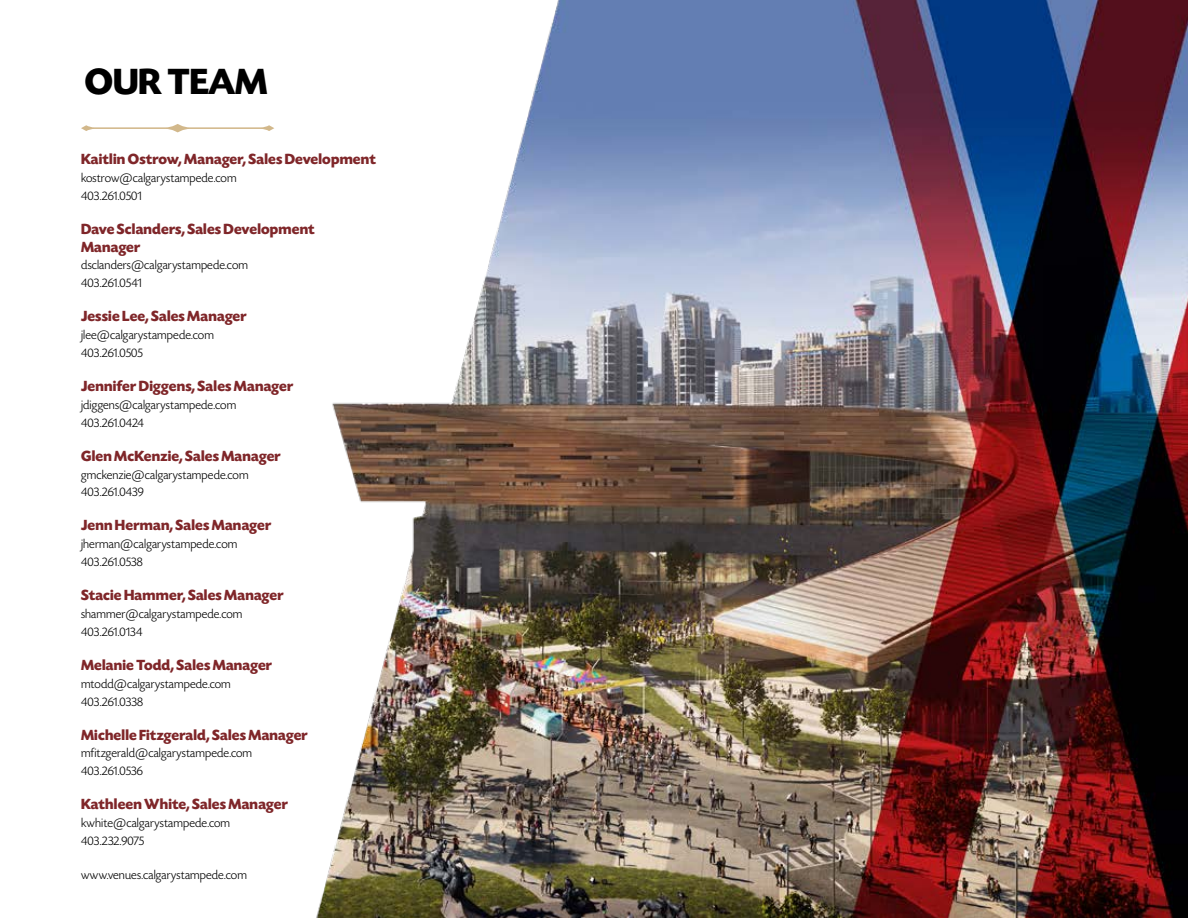
<style>
.page{position:relative;width:1188px;height:918px;background:#fff}
.page>*{position:absolute;margin:0;border:0;box-sizing:border-box;transform-origin:0 0}
.t1{font:700 38.4px "Today SHOP";color:#000}
.t2{font:700 15.45px/17.9px "Today SHOP";letter-spacing:.015em;color:#7f2629}
.t3{font:300 13.05px/17.9px "Today SHOP";letter-spacing:.01em;color:#000}
</style>
<div class="page">
<img style="left:177px;top:0;width:1011px;height:918px">
<svg style="left:81px;top:124px;width:193px;height:8px"></svg>
<h1 class="t1" style="left:85px;top:62px;width:184px">OUR TEAM</h1>
<p class="t2" style="left:81px;top:151px;width:296px">Kaitlin Ostrow, Manager, Sales Development</p>
<p class="t3" style="left:81px;top:169px;width:157px">kostrow@calgarystampede.com<br>403.261.0501</p>
<p class="t2" style="left:81px;top:220px;width:235px">Dave Sclanders, Sales Development<br>Manager</p>
<p class="t3" style="left:81px;top:257px;width:169px">dsclanders@calgarystampede.com<br>403.261.0541</p>
<p class="t2" style="left:81px;top:308px;width:167px">Jessie Lee, Sales Manager</p>
<p class="t3" style="left:81px;top:327px;width:134px">jlee@calgarystampede.com<br>403.261.0505</p>
<p class="t2" style="left:81px;top:378px;width:214px">Jennifer Diggens, Sales Manager</p>
<p class="t3" style="left:81px;top:396px;width:157px">jdiggens@calgarystampede.com<br>403.261.0424</p>
<p class="t2" style="left:81px;top:447px;width:201px">Glen McKenzie, Sales Manager</p>
<p class="t3" style="left:81px;top:466px;width:169px">gmckenzie@calgarystampede.com<br>403.261.0439</p>
<p class="t2" style="left:81px;top:517px;width:192px">Jenn Herman, Sales Manager</p>
<p class="t3" style="left:81px;top:536px;width:158px">jherman@calgarystampede.com<br>403.261.0538</p>
<p class="t2" style="left:81px;top:587px;width:204px">Stacie Hammer, Sales Manager</p>
<p class="t3" style="left:81px;top:605px;width:163px">shammer@calgarystampede.com<br>403.261.0134</p>
<p class="t2" style="left:81px;top:656px;width:193px">Melanie Todd, Sales Manager</p>
<p class="t3" style="left:81px;top:675px;width:151px">mtodd@calgarystampede.com<br>403.261.0338</p>
<p class="t2" style="left:81px;top:726px;width:228px">Michelle Fitzgerald, Sales Manager</p>
<p class="t3" style="left:81px;top:745px;width:173px">mfitzgerald@calgarystampede.com<br>403.261.0536</p>
<p class="t2" style="left:81px;top:796px;width:208px">Kathleen White, Sales Manager</p>
<p class="t3" style="left:81px;top:815px;width:151px">kwhite@calgarystampede.com<br>403.232.9075</p>
<p class="t3" style="left:81px;top:866px;width:167px">www.venues.calgarystampede.com</p>
</div>
